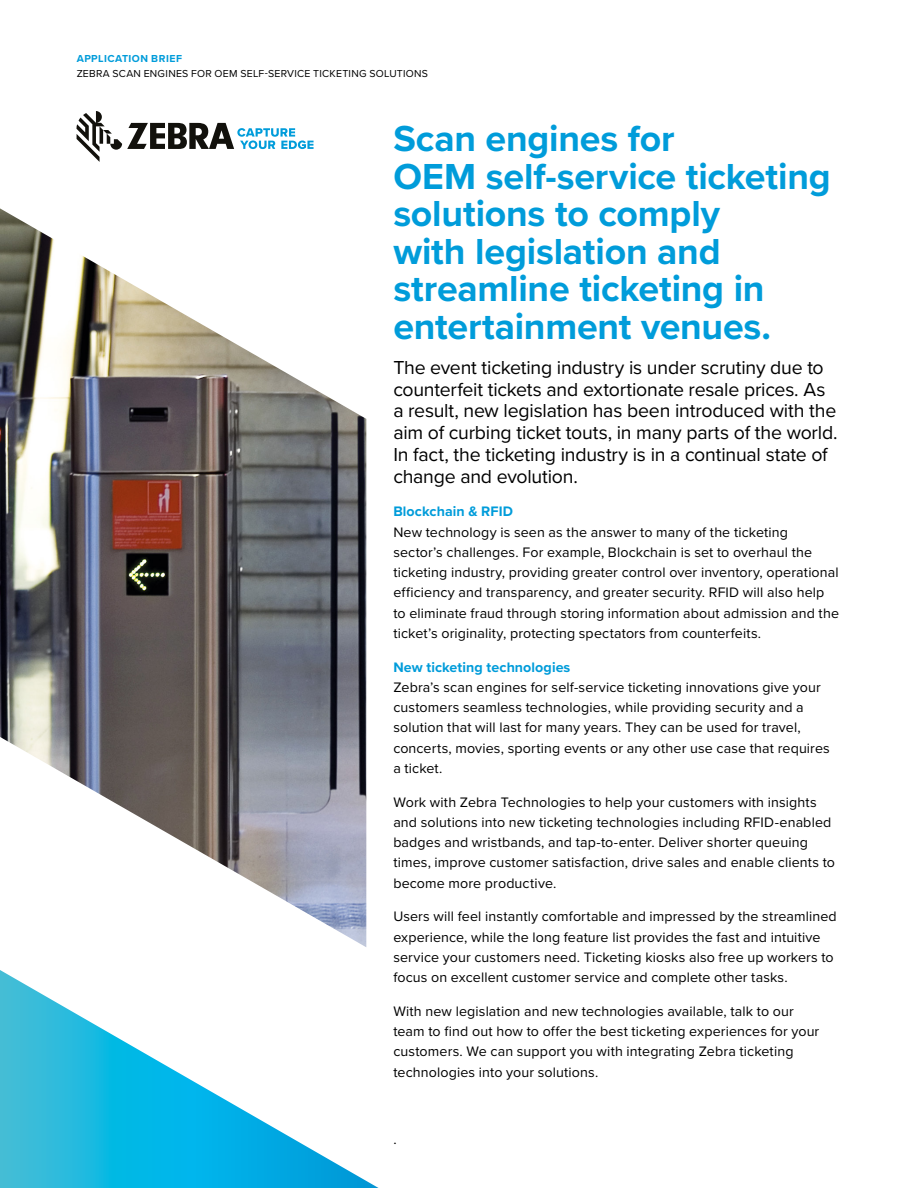
<style>
.page{position:relative;width:918px;height:1188px;background:#fff}
.page>*{position:absolute;margin:0;border:0;box-sizing:border-box;transform-origin:0 0}
.t1{font:700 37.5px/37.5px "Proxima Nova";letter-spacing:-.005em;color:#009cda}
.t2{font:19.5px/21.8px "Proxima Nova";letter-spacing:-.01em;color:#000}
.t3{font:14.25px/20.2px "Proxima Nova";letter-spacing:.01em;color:#000}
.t4{font:700 14.25px "Proxima Nova";letter-spacing:.005em;color:#009cda}
.t5{font:10.5px "Proxima Nova";letter-spacing:.025em;color:#000}
.t6{font:700 10.5px "Proxima Nova";letter-spacing:.045em;color:#009cda}
</style>
<div class="page">
<img style="left:0;top:208px;width:366px;height:739px">
<svg style="left:0;top:970px;width:379px;height:218px"></svg>
<svg style="left:77px;top:111px;width:237px;height:51px"></svg>
<p class="t6" style="left:77px;top:51px;width:107px">APPLICATION BRIEF</p>
<p class="t5" style="left:77px;top:65px;width:353px">ZEBRA SCAN ENGINES FOR OEM SELF-SERVICE TICKETING SOLUTIONS</p>
<h1 class="t1" style="left:393px;top:119px;width:439px">Scan engines for<br>OEM self-service ticketing solutions to comply<br>with legislation and streamline ticketing in entertainment venues.</h1>
<p class="t2" style="left:393px;top:356px;width:446px">The event ticketing industry is under scrutiny due to counterfeit tickets and extortionate resale prices. As a result, new legislation has been introduced with the aim of curbing ticket touts, in many parts of the world.<br>In fact, the ticketing industry is in a continual state of change and evolution.</p>
<p class="t4" style="left:393px;top:501px;width:121px">Blockchain &amp; RFID</p>
<p class="t3" style="left:393px;top:521px;width:447px">New technology is seen as the answer to many of the ticketing sector’s challenges. For example, Blockchain is set to overhaul the ticketing industry, providing greater control over inventory, operational efficiency and transparency, and greater security. RFID will also help to eliminate fraud through storing information about admission and the ticket’s originality, protecting spectators from counterfeits.</p>
<p class="t4" style="left:393px;top:656px;width:179px">New ticketing technologies</p>
<p class="t3" style="left:393px;top:676px;width:438px">Zebra’s scan engines for self-service ticketing innovations give your customers seamless technologies, while providing security and a solution that will last for many years. They can be used for travel, concerts, movies, sporting events or any other use case that requires a ticket.</p>
<p class="t3" style="left:393px;top:791px;width:443px">Work with Zebra Technologies to help your customers with insights and solutions into new ticketing technologies including RFID-enabled badges and wristbands, and tap-to-enter. Deliver shorter queuing times, improve customer satisfaction, drive sales and enable clients to become more productive.</p>
<p class="t3" style="left:393px;top:906px;width:445px">Users will feel instantly comfortable and impressed by the streamlined experience, while the long feature list provides the fast and intuitive service your customers need. Ticketing kiosks also free up workers to focus on excellent customer service and complete other tasks.</p>
<p class="t3" style="left:393px;top:1000px;width:428px">With new legislation and new technologies available, talk to our team to find out how to offer the best ticketing experiences for your customers. We can support you with integrating Zebra ticketing technologies into your solutions.</p>
<p class="t3" style="left:393px;top:1129px;width:5px">.</p>
</div>
